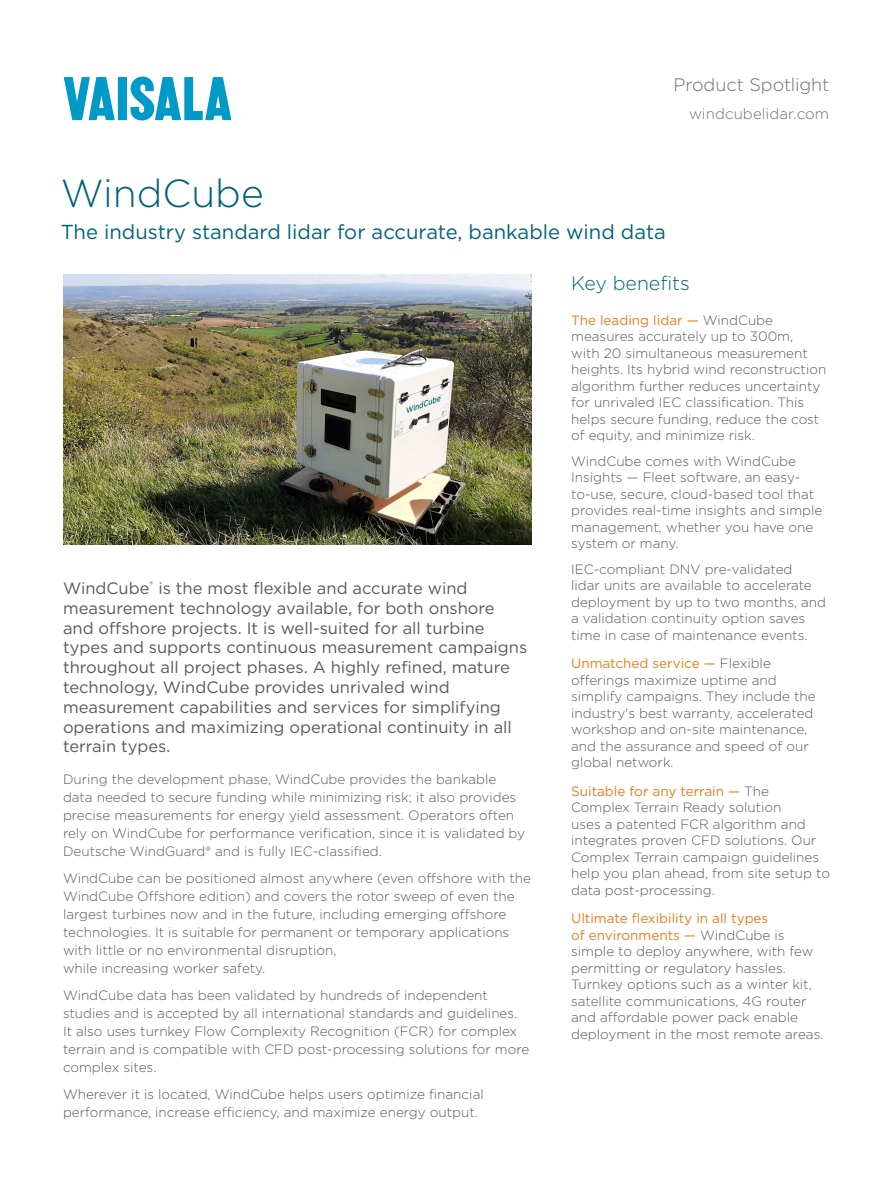
<style>
.page{position:relative;width:893px;height:1191px;background:#fff}
.page>*{position:absolute;margin:0;border:0;box-sizing:border-box;transform-origin:0 0}
.t1{font:300 39px "Gotham";color:#00627d}
.t2{font:20.25px "Gotham";color:#00627d}
.t3{font:300 19.5px "Gotham";color:#00627d}
.t4{font:300 18px "Gotham";letter-spacing:-.005em;color:#6d6e71}
.t5{font:16.5px/19.8px "Gotham";color:#58595b}
.t6{font:300 15px "Gotham";letter-spacing:.005em;color:#6d6e71}
.t7{font:300 13.5px/16.5px "Gotham";color:#58595b}
.s1{font-weight:400;color:#e87d1e}
</style>
<div class="page">
<img style="left:63px;top:275px;width:468px;height:270px">
<svg style="left:64px;top:77px;width:51px;height:43px"></svg>
<div style="left:118px;top:77px;width:9px;height:43px;background:#009ac8"></div>
<svg style="left:130px;top:77px;width:101px;height:43px"></svg>
<h3 class="t4" style="left:673px;top:73px;width:157px">Product Spotlight</h3>
<p class="t6" style="left:689px;top:105px;width:142px">windcubelidar.com</p>
<h1 class="t1" style="left:61px;top:169px;width:204px">WindCube</h1>
<h2 class="t2" style="left:61px;top:218px;width:607px">The industry standard lidar for accurate, bankable wind data</h2>
<p class="t5" style="left:63px;top:578px;width:466px">WindCube<sup>®</sup> is the most flexible and accurate wind measurement technology available, for both onshore and offshore projects. It is well-suited for all turbine types and supports continuous measurement campaigns throughout all project phases. A highly refined, mature technology, WindCube provides unrivaled wind measurement capabilities and services for simplifying operations and maximizing operational continuity in all terrain types.</p>
<p class="t7" style="left:63px;top:769px;width:464px;line-height:18px">During the development phase, WindCube provides the bankable data needed to secure funding while minimizing risk; it also provides precise measurements for energy yield assessment. Operators often rely on WindCube for performance verification, since it is validated by Deutsche WindGuard® and is fully IEC-classified.</p>
<p class="t7" style="left:63px;top:868px;width:469px;line-height:18px">WindCube can be positioned almost anywhere (even offshore with the WindCube Offshore edition) and covers the rotor sweep of even the largest turbines now and in the future, including emerging offshore technologies. It is suitable for permanent or temporary applications with little or no environmental disruption,<br>while increasing worker safety.</p>
<p class="t7" style="left:63px;top:985px;width:468px;line-height:18px">WindCube data has been validated by hundreds of independent studies and is accepted by all international standards and guidelines.<br>It also uses turnkey Flow Complexity Recognition (FCR) for complex terrain and is compatible with CFD post-processing solutions for more complex sites.</p>
<p class="t7" style="left:63px;top:1084px;width:422px;line-height:18px">Wherever it is located, WindCube helps users optimize financial performance, increase efficiency, and maximize energy output.</p>
<h3 class="t3" style="left:571px;top:271px;width:120px">Key benefits</h3>
<p class="t7" style="left:571px;top:311px;width:257px"><span class="s1">The leading lidar —</span> WindCube measures accurately up to 300m,<br>with 20 simultaneous measurement heights. Its hybrid wind reconstruction algorithm further reduces uncertainty for unrivaled IEC classification. This helps secure funding, reduce the cost of equity, and minimize risk.</p>
<p class="t7" style="left:571px;top:452px;width:253px">WindCube comes with WindCube<br>Insights — Fleet software, an easy&shy;to-use, secure, cloud-based tool that provides real-time insights and simple management, whether you have one system or many.</p>
<p class="t7" style="left:571px;top:560px;width:256px">IEC-compliant DNV pre-validated<br>lidar units are available to accelerate deployment by up to two months, and a validation continuity option saves time in case of maintenance events.</p>
<p class="t7" style="left:571px;top:655px;width:246px"><span class="s1">Unmatched service —</span> Flexible offerings maximize uptime and simplify campaigns. They include the industry's best warranty, accelerated workshop and on-site maintenance, and the assurance and speed of our global network.</p>
<p class="t7" style="left:571px;top:782px;width:260px"><span class="s1">Suitable for any terrain —</span> The Complex Terrain Ready solution<br>uses a patented FCR algorithm and integrates proven CFD solutions. Our Complex Terrain campaign guidelines help you plan ahead, from site setup to data post-processing.</p>
<p class="t7" style="left:571px;top:910px;width:254px"><span class="s1">Ultimate flexibility in all types<br>of environments —</span> WindCube is simple to deploy anywhere, with few permitting or regulatory hassles.<br>Turnkey options such as a winter kit, satellite communications, 4G router and affordable power pack enable deployment in the most remote areas.</p>
</div>
